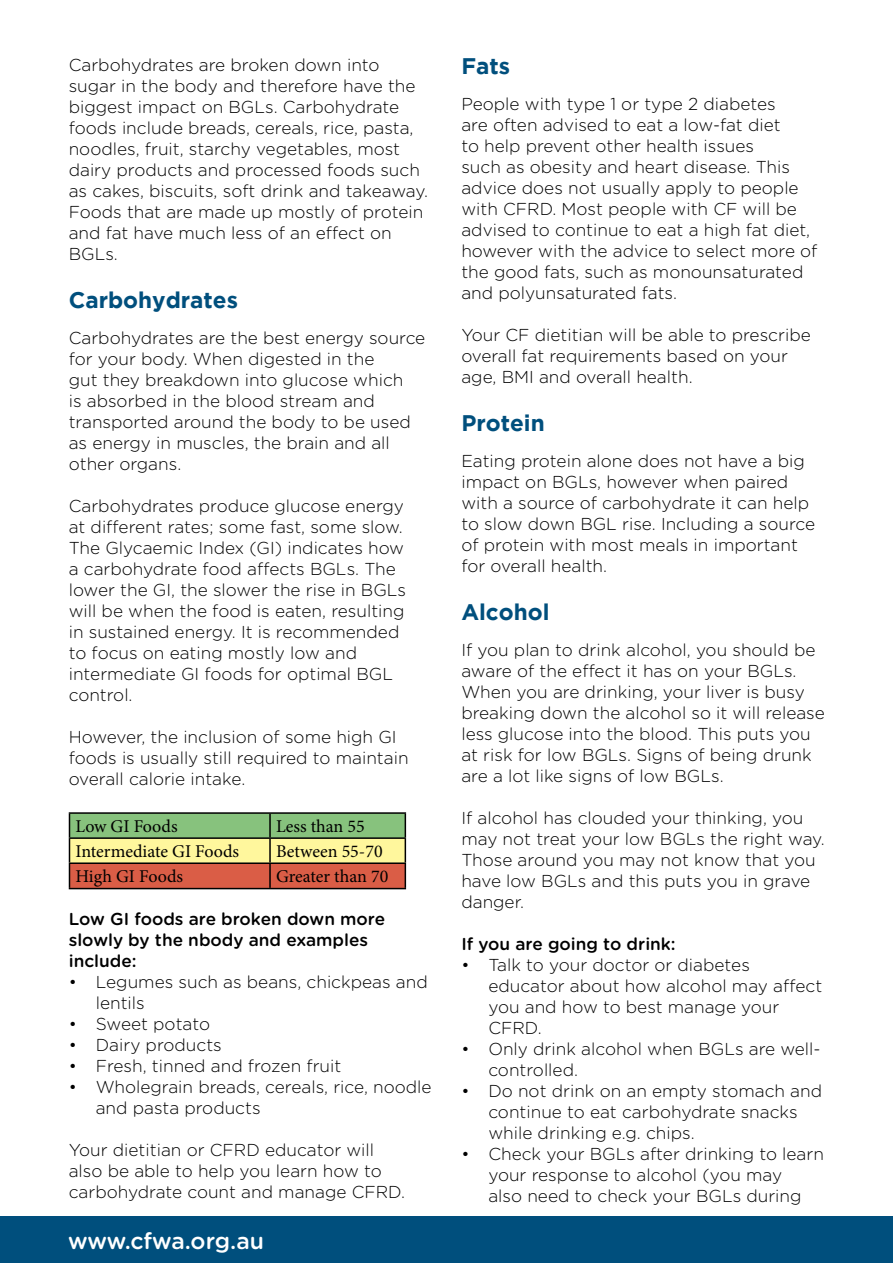
<style>
.page{position:relative;width:893px;height:1263px;background:#fff}
.page>*{position:absolute;margin:0;border:0;box-sizing:border-box;transform-origin:0 0}
.t1{font:500 22.95px "Gotham Rounded";letter-spacing:-.005em;color:#fff}
.t2{font:700 22.5px "Gotham";color:#004f7d}
.t3{font:18px "Minion Pro";color:#000}
.t4{font:300 17.25px/21px "Gotham Rounded";color:#000}
.t5{font:500 17.25px/21px "Gotham Rounded";color:#000}
</style>
<div class="page">
<hr style="left:69px;top:812px;width:201px;height:2px;background:#000">
<hr style="left:270px;top:812px;width:136px;height:2px;background:#000">
<svg style="left:69px;top:813px;width:337px;height:75px;background:#bda66d"></svg>
<hr style="left:69px;top:888px;width:201px;height:1px;background:#000">
<hr style="left:270px;top:888px;width:136px;height:1px;background:#000">
<div style="left:0;top:1216px;width:893px;height:47px;background:#004f7d"></div>
<p class="t4" style="left:69px;top:54px;width:361px">Carbohydrates are broken down into sugar in the body and therefore have the biggest impact on BGLs. Carbohydrate foods include breads, cereals, rice, pasta, noodles, fruit, starchy vegetables, most dairy products and processed foods such as cakes, biscuits, soft drink and takeaway.<br>Foods that are made up mostly of protein and fat have much less of an effect on BGLs.</p>
<h2 class="t2" style="left:69px;top:287px;width:171px">Carbohydrates</h2>
<p class="t4" style="left:69px;top:327px;width:358px">Carbohydrates are the best energy source for your body. When digested in the<br>gut they breakdown into glucose which<br>is absorbed in the blood stream and transported around the body to be used as energy in muscles, the brain and all other organs.</p>
<p class="t4" style="left:69px;top:495px;width:339px">Carbohydrates produce glucose energy at different rates; some fast, some slow.<br>The Glycaemic Index (GI) indicates how a carbohydrate food affects BGLs. The lower the GI, the slower the rise in BGLs will be when the food is eaten, resulting in sustained energy. It is recommended to focus on eating mostly low and intermediate GI foods for optimal BGL control.</p>
<p class="t4" style="left:69px;top:726px;width:341px">However, the inclusion of some high GI foods is usually still required to maintain overall calorie intake.</p>
<p class="t3" style="left:75px;top:814px;width:104px">Low GI Foods</p>
<p class="t3" style="left:276px;top:814px;width:90px">Less than 55</p>
<p class="t3" style="left:75px;top:839px;width:165px">Intermediate GI Foods</p>
<p class="t3" style="left:276px;top:839px;width:108px">Between 55-70</p>
<p class="t3" style="left:75px;top:864px;width:109px">High GI Foods</p>
<p class="t3" style="left:276px;top:864px;width:114px">Greater than 70</p>
<p class="t5" style="left:69px;top:908px;width:318px">Low GI foods are broken down more slowly by the nbody and examples include:</p>
<p class="t4" style="left:96px;top:971px;width:334px;text-indent:-27px">• Legumes such as beans, chickpeas and lentils</p>
<p class="t4" style="left:69px;top:1013px;width:143px">• Sweet potato</p>
<p class="t4" style="left:69px;top:1034px;width:155px">• Dairy products</p>
<p class="t4" style="left:69px;top:1055px;width:274px">• Fresh, tinned and frozen fruit</p>
<p class="t4" style="left:96px;top:1076px;width:337px;text-indent:-27px">• Wholegrain breads, cereals, rice, noodle and pasta products</p>
<p class="t4" style="left:69px;top:1139px;width:338px">Your dietitian or CFRD educator will also be able to help you learn how to carbohydrate count and manage CFRD.</p>
<h1 class="t1" style="left:68px;top:1224px;width:198px">www.cfwa.org.au</h1>
<h2 class="t2" style="left:461px;top:53px;width:50px">Fats</h2>
<p class="t4" style="left:461px;top:92px;width:358px">People with type 1 or type 2 diabetes<br>are often advised to eat a low-fat diet<br>to help prevent other health issues<br>such as obesity and heart disease. This advice does not usually apply to people with CFRD. Most people with CF will be advised to continue to eat a high fat diet, however with the advice to select more of the good fats, such as monounsaturated and polyunsaturated fats.</p>
<p class="t4" style="left:461px;top:323px;width:351px">Your CF dietitian will be able to prescribe overall fat requirements based on your age, BMI and overall health.</p>
<h2 class="t2" style="left:461px;top:410px;width:85px">Protein</h2>
<p class="t4" style="left:461px;top:449px;width:355px">Eating protein alone does not have a big impact on BGLs, however when paired with a source of carbohydrate it can help to slow down BGL rise. Including a source of protein with most meals in important for overall health.</p>
<h2 class="t2" style="left:461px;top:599px;width:90px">Alcohol</h2>
<p class="t4" style="left:461px;top:638px;width:365px">If you plan to drink alcohol, you should be aware of the effect it has on your BGLs.<br>When you are drinking, your liver is busy breaking down the alcohol so it will release less glucose into the blood. This puts you at risk for low BGLs. Signs of being drunk are a lot like signs of low BGLs.</p>
<p class="t4" style="left:461px;top:806px;width:365px">If alcohol has clouded your thinking, you may not treat your low BGLs the right way.<br>Those around you may not know that you have low BGLs and this puts you in grave danger.</p>
<p class="t5" style="left:461px;top:932px;width:216px">If you are going to drink:</p>
<p class="t4" style="left:488px;top:953px;width:335px;text-indent:-27px">• Talk to your doctor or diabetes educator about how alcohol may affect you and how to best manage your<br>CFRD.</p>
<p class="t4" style="left:488px;top:1037px;width:334px;text-indent:-27px">• Only drink alcohol when BGLs are well&shy;controlled.</p>
<p class="t4" style="left:488px;top:1079px;width:335px;text-indent:-27px">• Do not drink on an empty stomach and continue to eat carbohydrate snacks while drinking e.g. chips.</p>
<p class="t4" style="left:488px;top:1142px;width:337px;text-indent:-27px">• Check your BGLs after drinking to learn your response to alcohol (you may<br>also need to check your BGLs during</p>
</div>
